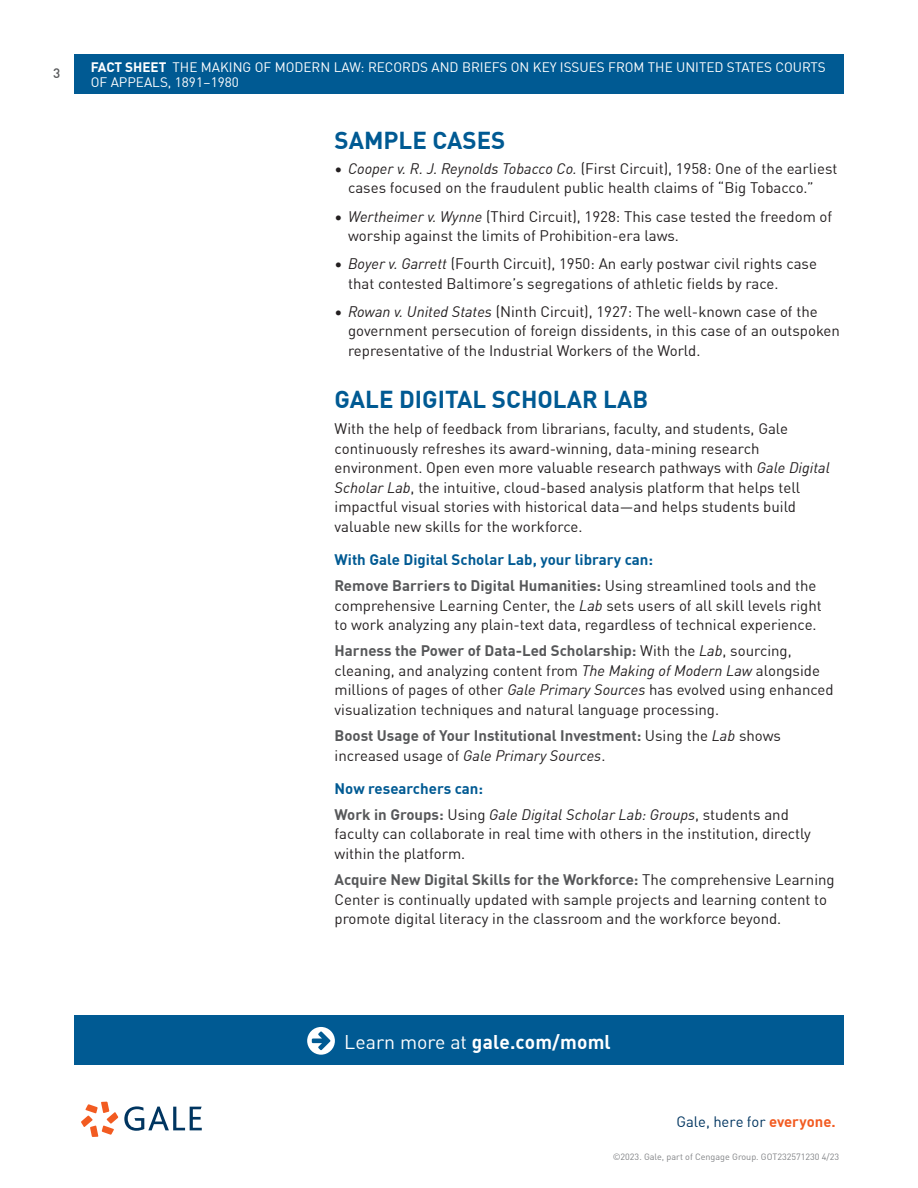
<style>
.page{position:relative;width:918px;height:1188px;background:#fff}
.page>*{position:absolute;margin:0;border:0;box-sizing:border-box;transform-origin:0 0}
.t1{font:700 24px "DIN Offc";color:#005a93}
.t2{font:700 19.5px "DIN Offc";letter-spacing:.01em;color:#fff}
.t3{font:15px/19.5px "DIN Offc";color:#231f20}
.t4{font:700 15px/26.2px "DIN Offc";color:#005a93}
.t5{font:700 15px/19.5px "DIN Offc";color:#57585a}
.t6{font:italic 15px/26.2px "DIN Offc";color:#231f20}
.t7{font:14.85px "DIN Offc";letter-spacing:-.005em;color:#003560}
.t8{font:13.5px/15px "DIN Offc";color:#fff}
.t9{font:500 13.5px "DIN Offc";color:#57585a}
.t10{font:9px "DIN Offc";color:#808285}
.s1{font-weight:700}
.s2{font-style:italic}
.s3{color:#57585a}
.s4{font-weight:400;color:#231f20}
.s5{font-weight:700;color:#57585a}
.s6{font-weight:400;font-style:italic;color:#231f20}
.s7{font-weight:700;font-style:normal;color:#005a93}
.s8{font-weight:700;font-style:normal;color:#57585a}
.s9{font-style:normal}
.s10{font-weight:400}
.s11{font-weight:700;color:#f25b21}
</style>
<div class="page">
<div style="left:74px;top:54px;width:770px;height:39px;background:#005a93"></div>
<div style="left:74px;top:1015px;width:770px;height:50px;background:#005a93"></div>
<svg style="left:307px;top:1027px;width:28px;height:28px"></svg>
<svg style="left:81px;top:1102px;width:37px;height:35px"></svg>
<svg style="left:124px;top:1106px;width:78px;height:25px"></svg>
<p class="t9" style="left:53px;top:64px;width:9px">3</p>
<p class="t8" style="left:91px;top:59px;width:737px"><span class="s1">FACT SHEET</span> THE MAKING OF MODERN LAW: RECORDS AND BRIEFS ON KEY ISSUES FROM THE UNITED STATES COURTS<br>OF APPEALS, 1891–1980</p>
<h1 class="t1" style="left:335px;top:125px;width:172px">SAMPLE CASES</h1>
<p class="t3" style="left:348px;top:159px;width:491px;text-indent:-14px">• <span class="s2">Cooper v. R. J. Reynolds Tobacco Co.</span> (First Circuit), 1958: One of the earliest cases focused on the fraudulent public health claims of “Big Tobacco.”</p>
<p class="t3" style="left:348px;top:206px;width:486px;text-indent:-14px">• <span class="s2">Wertheimer v. Wynne</span> (Third Circuit), 1928: This case tested the freedom of worship against the limits of Prohibition-era laws.</p>
<p class="t3" style="left:348px;top:254px;width:470px;text-indent:-14px">• <span class="s2">Boyer v. Garrett</span> (Fourth Circuit), 1950: An early postwar civil rights case that contested Baltimore’s segregations of athletic fields by race.</p>
<p class="t3" style="left:348px;top:302px;width:493px;text-indent:-14px">• <span class="s2">Rowan v. United States</span> (Ninth Circuit), 1927: The well-known case of the government persecution of foreign dissidents, in this case of an outspoken representative of the Industrial Workers of the World.</p>
<h1 class="t1" style="left:335px;top:384px;width:315px">GALE DIGITAL SCHOLAR LAB</h1>
<p class="t3" style="left:335px;top:419px;width:497px">With the help of feedback from librarians, faculty, and students, Gale continuously refreshes its award-winning, data-mining research environment. Open even more valuable research pathways with <span class="s2">Gale Digital Scholar Lab</span>, the intuitive, cloud-based analysis platform that helps tell impactful visual stories with historical data—and helps students build valuable new skills for the workforce.</p>
<p class="t4" style="left:335px;top:546px;width:483px">With Gale Digital Scholar Lab, your library can:<br><span class="s3">Remove Barriers to Digital Humanities:</span> <span class="s4">Using streamlined tools and the</span></p>
<p class="t3" style="left:335px;top:596px;width:489px">comprehensive Learning Center, the <span class="s2">Lab</span> sets users of all skill levels right to work analyzing any plain-text data, regardless of technical experience.</p>
<p class="t3" style="left:335px;top:641px;width:501px"><span class="s5">Harness the Power of Data-Led Scholarship:</span> With the <span class="s2">Lab</span>, sourcing, cleaning, and analyzing content from <span class="s2">The Making of Modern Law</span> alongside millions of pages of other <span class="s2">Gale Primary Sources</span> has evolved using enhanced visualization techniques and natural language processing.</p>
<p class="t5" style="left:335px;top:726px;width:448px">Boost Usage of Your Institutional Investment: <span class="s4">Using the</span> <span class="s6">Lab</span> <span class="s4">shows increased usage of</span> <span class="s6">Gale Primary Sources</span><span class="s4">.</span></p>
<p class="t6" style="left:335px;top:775px;width:456px"><span class="s7">Now researchers can:<br></span><span class="s8">Work in Groups:</span> <span class="s9">Using</span> Gale Digital Scholar Lab: Groups<span class="s9">, students and</span></p>
<p class="t3" style="left:335px;top:824px;width:478px">faculty can collaborate in real time with others in the institution, directly within the platform.</p>
<p class="t3" style="left:335px;top:870px;width:502px"><span class="s5">Acquire New Digital Skills for the Workforce:</span> The comprehensive Learning<br>Center is continually updated with sample projects and learning content to promote digital literacy in the classroom and the workforce beyond.</p>
<h2 class="t2" style="left:344px;top:1029px;width:268px"><span class="s10">Learn more at</span> gale.com/moml</h2>
<p class="t7" style="left:677px;top:1113px;width:161px">Gale, here for <span class="s11">everyone.</span></p>
<p class="t10" style="left:613px;top:1151px;width:228px">©2023. Gale, part of Cengage Group. GOT232571230 4/23</p>
</div>
